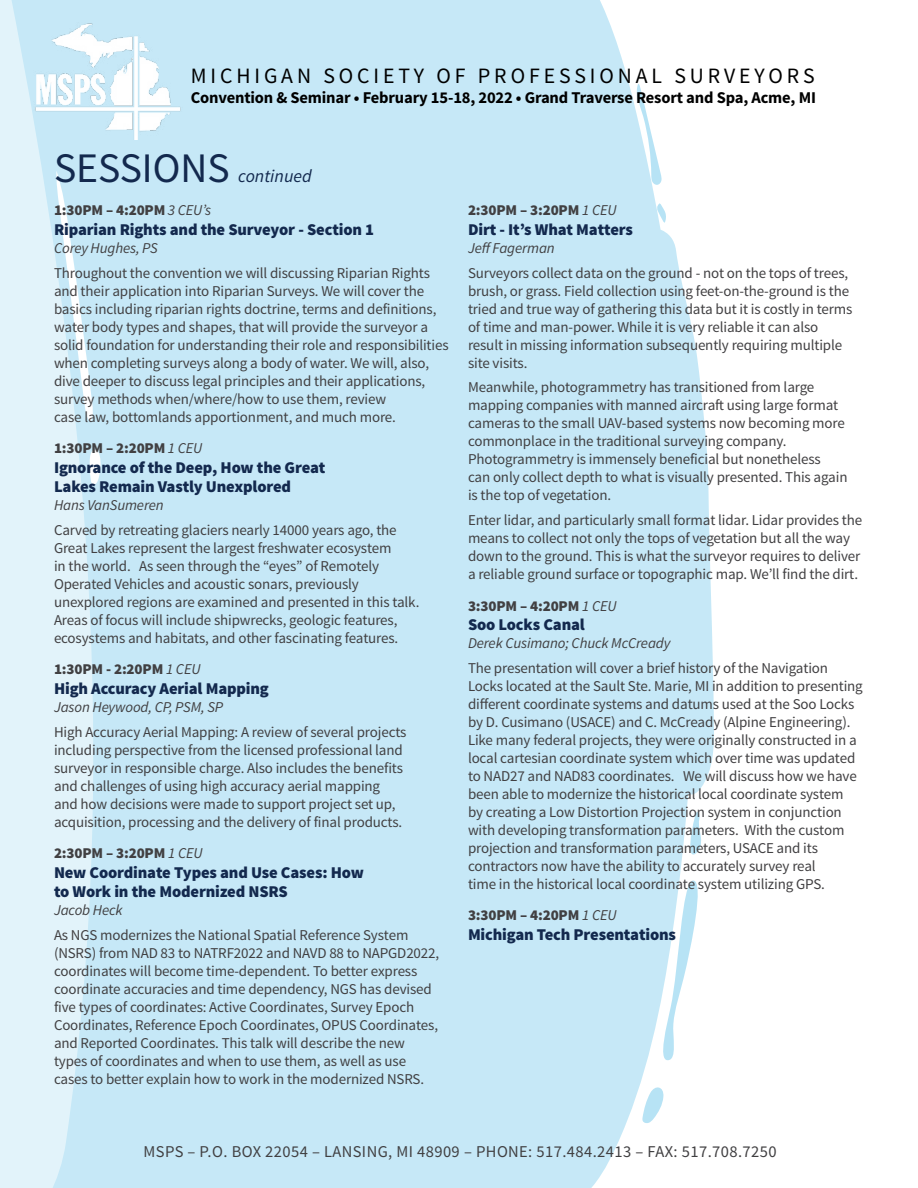
<style>
.page{position:relative;width:918px;height:1188px;background:#fff}
.page>*{position:absolute;margin:0;border:0;box-sizing:border-box;transform-origin:0 0}
.t1{font:42px "Source Sans Pro";color:#13294e}
.t2{font:21.9px "Source Sans Pro";letter-spacing:.18em;color:#000}
.t3{font:italic 18px "Source Sans Pro";color:#13294e}
.t4{font:900 16.5px/19.5px "Source Sans Pro";letter-spacing:-.01em;color:#13294e}
.t5{font:700 16.5px "Source Sans Pro";letter-spacing:-.01em;color:#000}
.t6{font:16.5px "Source Sans Pro";letter-spacing:.025em;color:#414042}
.t7{font:15px/18px "Source Sans Pro";letter-spacing:-.01em;color:#414042}
.t8{font:900 15px "Source Sans Pro";letter-spacing:-.01em;color:#414042}
.t9{font:italic 15px "Source Sans Pro";letter-spacing:-.01em;color:#414042}
.s1{font-weight:400;font-style:italic}
</style>
<div class="page">
<div style="left:93px;top:0;width:621px;height:1188px;background:#c6e8f7"></div>
<svg style="left:690px;top:809px;width:12px;height:46px"></svg>
<svg style="left:658px;top:881px;width:47px;height:179px"></svg>
<svg style="left:642px;top:1084px;width:22px;height:40px"></svg>
<svg style="left:657px;top:202px;width:9px;height:21px"></svg>
<svg style="left:635px;top:80px;width:27px;height:105px"></svg>
<svg style="left:0;top:0;width:93px;height:1188px;background:#def1f9"></svg>
<svg style="left:89px;top:447px;width:12px;height:38px"></svg>
<svg style="left:56px;top:171px;width:39px;height:258px"></svg>
<img style="left:27px;top:16px;width:158px;height:123px">
<h2 class="t2" style="left:191px;top:62px;width:625px">MICHIGAN SOCIETY OF PROFESSIONAL SURVEYORS</h2>
<p class="t5" style="left:191px;top:87px;width:627px">Convention &amp; Seminar • February 15-18, 2022 • Grand Traverse Resort and Spa, Acme, MI</p>
<h1 class="t1" style="left:54px;top:142px;width:177px">SESSIONS</h1>
<p class="t3" style="left:238px;top:165px;width:75px">continued</p>
<p class="t8" style="left:54px;top:201px;width:159px">1:30PM – 4:20PM <span class="s1">3 CEU’s</span></p>
<p class="t4" style="left:54px;top:220px;width:322px">Riparian Rights and the Surveyor - Section 1</p>
<p class="t9" style="left:54px;top:239px;width:105px">Corey Hughes, PS</p>
<p class="t7" style="left:54px;top:264px;width:396px">Throughout the convention we will discussing Riparian Rights and their application into Riparian Surveys. We will cover the basics including riparian rights doctrine, terms and definitions, water body types and shapes, that will provide the surveyor a solid foundation for understanding their role and responsibilities when completing surveys along a body of water. We will, also, dive deeper to discuss legal principles and their applications, survey methods when/where/how to use them, review<br>case law, bottomlands apportionment, and much more.</p>
<p class="t8" style="left:54px;top:438px;width:150px">1:30PM – 2:20PM <span class="s1">1 CEU</span></p>
<p class="t4" style="left:54px;top:458px;width:273px">Ignorance of the Deep, How the Great<br>Lakes Remain Vastly Unexplored</p>
<p class="t9" style="left:54px;top:496px;width:111px">Hans VanSumeren</p>
<p class="t7" style="left:54px;top:521px;width:367px">Carved by retreating glaciers nearly 14000 years ago, the Great Lakes represent the largest freshwater ecosystem<br>in the world. As seen through the “eyes” of Remotely Operated Vehicles and acoustic sonars, previously unexplored regions are examined and presented in this talk.<br>Areas of focus will include shipwrecks, geologic features, ecosystems and habitats, and other fascinating features.</p>
<p class="t8" style="left:54px;top:660px;width:148px">1:30PM - 2:20PM <span class="s1">1 CEU</span></p>
<p class="t4" style="left:54px;top:679px;width:216px">High Accuracy Aerial Mapping</p>
<p class="t9" style="left:54px;top:698px;width:171px">Jason Heywood, CP, PSM, SP</p>
<p class="t7" style="left:54px;top:723px;width:354px">High Accuracy Aerial Mapping: A review of several projects including perspective from the licensed professional land surveyor in responsible charge. Also includes the benefits and challenges of using high accuracy aerial mapping and how decisions were made to support project set up, acquisition, processing and the delivery of final products.</p>
<p class="t8" style="left:54px;top:843px;width:150px">2:30PM – 3:20PM <span class="s1">1 CEU</span></p>
<p class="t4" style="left:54px;top:863px;width:311px">New Coordinate Types and Use Cases: How to Work in the Modernized NSRS</p>
<p class="t9" style="left:54px;top:901px;width:70px">Jacob Heck</p>
<p class="t7" style="left:54px;top:926px;width:387px">As NGS modernizes the National Spatial Reference System (NSRS) from NAD 83 to NATRF2022 and NAVD 88 to NAPGD2022, coordinates will become time-dependent. To better express coordinate accuracies and time dependency, NGS has devised five types of coordinates: Active Coordinates, Survey Epoch Coordinates, Reference Epoch Coordinates, OPUS Coordinates, and Reported Coordinates. This talk will describe the new types of coordinates and when to use them, as well as use cases to better explain how to work in the modernized NSRS.</p>
<p class="t8" style="left:468px;top:201px;width:150px">2:30PM – 3:20PM <span class="s1">1 CEU</span></p>
<p class="t4" style="left:468px;top:220px;width:166px">Dirt - It’s What Matters</p>
<p class="t9" style="left:468px;top:239px;width:88px">Jeff Fagerman</p>
<p class="t7" style="left:468px;top:264px;width:386px">Surveyors collect data on the ground - not on the tops of trees, brush, or grass. Field collection using feet-on-the-ground is the tried and true way of gathering this data but it is costly in terms of time and man-power. While it is very reliable it can also result in missing information subsequently requiring multiple site visits.</p>
<p class="t7" style="left:468px;top:379px;width:381px">Meanwhile, photogrammetry has transitioned from large mapping companies with manned aircraft using large format cameras to the small UAV-based systems now becoming more commonplace in the traditional surveying company.<br>Photogrammetry is immensely beneficial but nonetheless<br>can only collect depth to what is visually presented. This again is the top of vegetation.</p>
<p class="t7" style="left:468px;top:511px;width:396px">Enter lidar, and particularly small format lidar. Lidar provides the means to collect not only the tops of vegetation but all the way down to the ground. This is what the surveyor requires to deliver a reliable ground surface or topographic map. We’ll find the dirt.</p>
<p class="t8" style="left:468px;top:596px;width:150px">3:30PM – 4:20PM <span class="s1">1 CEU</span></p>
<p class="t4" style="left:468px;top:616px;width:118px">Soo Locks Canal</p>
<p class="t9" style="left:468px;top:634px;width:204px">Derek Cusimano; Chuck McCready</p>
<p class="t7" style="left:468px;top:659px;width:396px">The presentation will cover a brief history of the Navigation Locks located at the Sault Ste. Marie, MI in addition to presenting different coordinate systems and datums used at the Soo Locks by D. Cusimano (USACE) and C. McCready (Alpine Engineering).<br>Like many federal projects, they were originally constructed in a local cartesian coordinate system which over time was updated to NAD27 and NAD83 coordinates. We will discuss how we have been able to modernize the historical local coordinate system<br>by creating a Low Distortion Projection system in conjunction with developing transformation parameters. With the custom projection and transformation parameters, USACE and its contractors now have the ability to accurately survey real<br>time in the historical local coordinate system utilizing GPS.</p>
<p class="t8" style="left:468px;top:906px;width:150px">3:30PM – 4:20PM <span class="s1">1 CEU</span></p>
<p class="t4" style="left:468px;top:925px;width:209px">Michigan Tech Presentations</p>
<p class="t6" style="left:144px;top:1141px;width:635px">MSPS – P.O. BOX 22054 – LANSING, MI 48909 – PHONE: 517.484.2413 – FAX: 517.708.7250</p>
</div>
